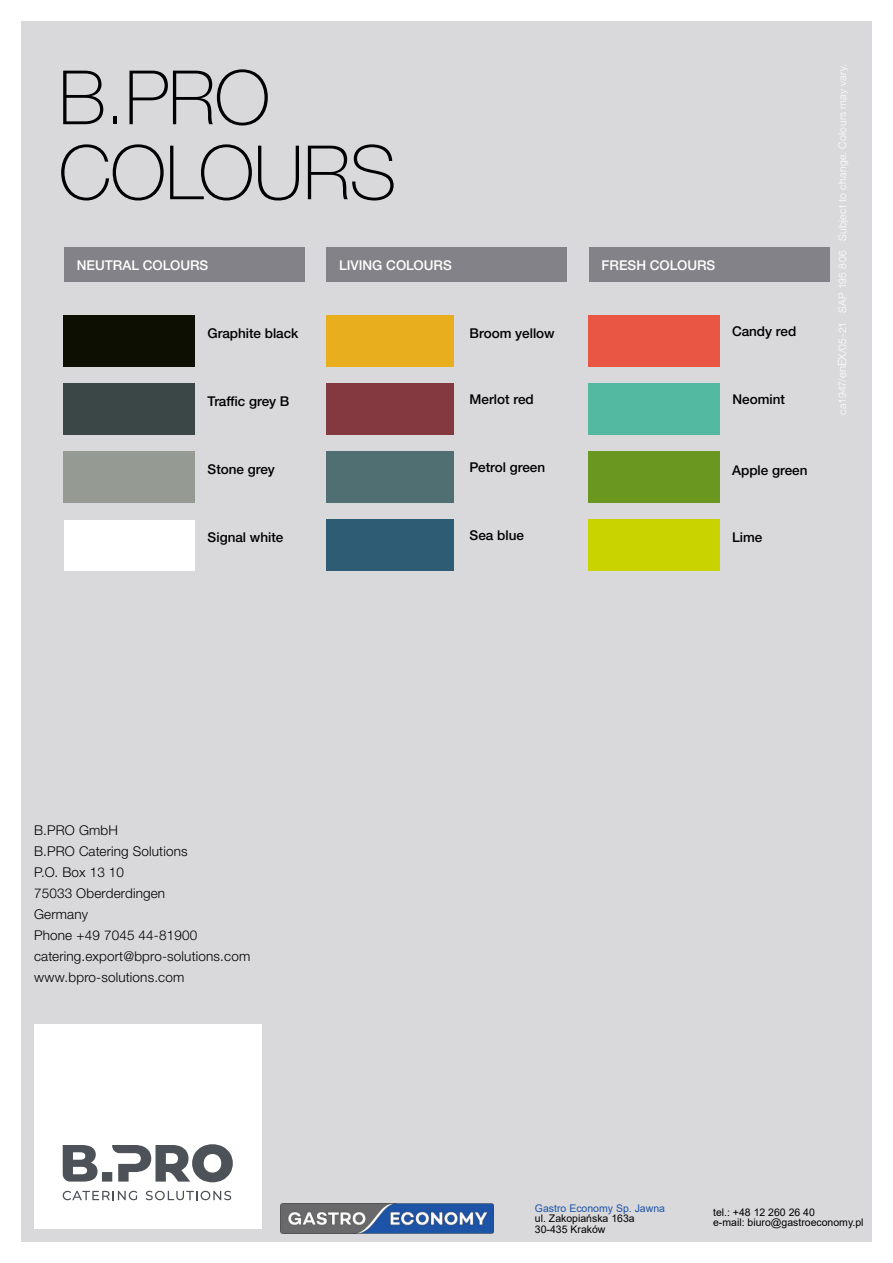
<style>
.page{position:relative;width:893px;height:1263px;background:#fff}
.page>*{position:absolute;margin:0;border:0;box-sizing:border-box;transform-origin:0 0}
.t1{font:100 75px/75px "Helvetica Neue LTW1 G";letter-spacing:-.01em;color:#000}
.t2{font:300 13.5px/21px "Helvetica Neue LTW1 G";letter-spacing:.01em;color:#000}
.t3{font:500 13.5px "Helvetica Neue LTW1 G";color:#000}
.t4{font:500 13.5px "Helvetica Neue LTW1 G";color:#fff}
.t5{font:10.5px/10.5px "Arial";color:#000}
.t6{font:300 10.5px "Helvetica Neue LTW1 G";letter-spacing:.03em;color:#fff}
.t7{font:10.5px "Arial";color:#1d54a7}
.s1{font-size:11.25px}
</style>
<div class="page">
<div style="left:21px;top:21px;width:851px;height:1221px;background:#d9d8db"></div>
<div style="left:34px;top:1025px;width:227px;height:204px;background:#fff"></div>
<svg style="left:63px;top:1144px;width:170px;height:38px"></svg>
<svg style="left:63px;top:1191px;width:74px;height:9px"></svg>
<svg style="left:146px;top:1191px;width:85px;height:9px"></svg>
<div style="left:64px;top:520px;width:131px;height:51px;background:#fff"></div>
<div style="left:64px;top:452px;width:131px;height:51px;background:#959a93"></div>
<div style="left:64px;top:316px;width:131px;height:51px;background:#0e0f03"></div>
<div style="left:64px;top:384px;width:131px;height:51px;background:#3b4646"></div>
<div style="left:64px;top:248px;width:241px;height:34px;background:#838288"></div>
<div style="left:326px;top:316px;width:127px;height:51px;background:#e8ae1e"></div>
<div style="left:326px;top:384px;width:127px;height:51px;background:#843941"></div>
<div style="left:326px;top:452px;width:127px;height:51px;background:#506f72"></div>
<div style="left:326px;top:520px;width:127px;height:51px;background:#2d5c74"></div>
<div style="left:326px;top:248px;width:241px;height:34px;background:#838288"></div>
<div style="left:588px;top:316px;width:132px;height:51px;background:#ea5644"></div>
<div style="left:588px;top:384px;width:132px;height:51px;background:#53b9a1"></div>
<div style="left:588px;top:520px;width:132px;height:51px;background:#c8d300"></div>
<div style="left:588px;top:452px;width:132px;height:51px;background:#6a971f"></div>
<div style="left:589px;top:248px;width:240px;height:34px;background:#838288"></div>
<img style="left:281px;top:1203px;width:213px;height:31px">
<h1 class="t1" style="left:58px;top:60px;width:340px">B.PRO<br>COLOURS</h1>
<p class="t6" style="left:836px;top:415px;width:352px;rotate:-90deg">ca1947/<span class="s1">enEX</span>/05-21 SAP 195 806 Subject to change. Colours may vary.</p>
<p class="t4" style="left:77px;top:257px;width:133px">NEUTRAL COLOURS</p>
<p class="t4" style="left:339px;top:257px;width:114px">LIVING COLOURS</p>
<p class="t4" style="left:602px;top:257px;width:115px">FRESH COLOURS</p>
<p class="t3" style="left:732px;top:323px;width:66px">Candy red</p>
<p class="t3" style="left:208px;top:325px;width:92px">Graphite black</p>
<p class="t3" style="left:470px;top:325px;width:87px">Broom yellow</p>
<p class="t3" style="left:732px;top:391px;width:54px">Neomint</p>
<p class="t3" style="left:470px;top:391px;width:66px">Merlot red</p>
<p class="t3" style="left:208px;top:393px;width:83px">Traffic grey B</p>
<p class="t3" style="left:208px;top:461px;width:69px">Stone grey</p>
<p class="t3" style="left:208px;top:529px;width:77px">Signal white</p>
<p class="t2" style="left:34px;top:820px;width:218px">B.PRO GmbH<br>B.PRO Catering Solutions<br>P.O. Box 13 10<br>75033 Oberderdingen<br>Germany<br>Phone +49 7045 44-81900 catering.export@bpro-solutions.com www.bpro-solutions.com</p>
<p class="t3" style="left:470px;top:459px;width:77px">Petrol green</p>
<p class="t3" style="left:470px;top:527px;width:56px">Sea blue</p>
<p class="t3" style="left:732px;top:462px;width:77px">Apple green</p>
<p class="t3" style="left:732px;top:529px;width:32px">Lime</p>
<p class="t7" style="left:535px;top:1200px;width:132px">Gastro Economy Sp. Jawna</p>
<p class="t5" style="left:535px;top:1213px;width:101px">ul. Zakopiańska 163a<br>30-435 Kraków</p>
<p class="t5" style="left:713px;top:1207px;width:152px">tel.: +48 12 260 26 40<br>e-mail: biuro@gastroeconomy.pl</p>
</div>
